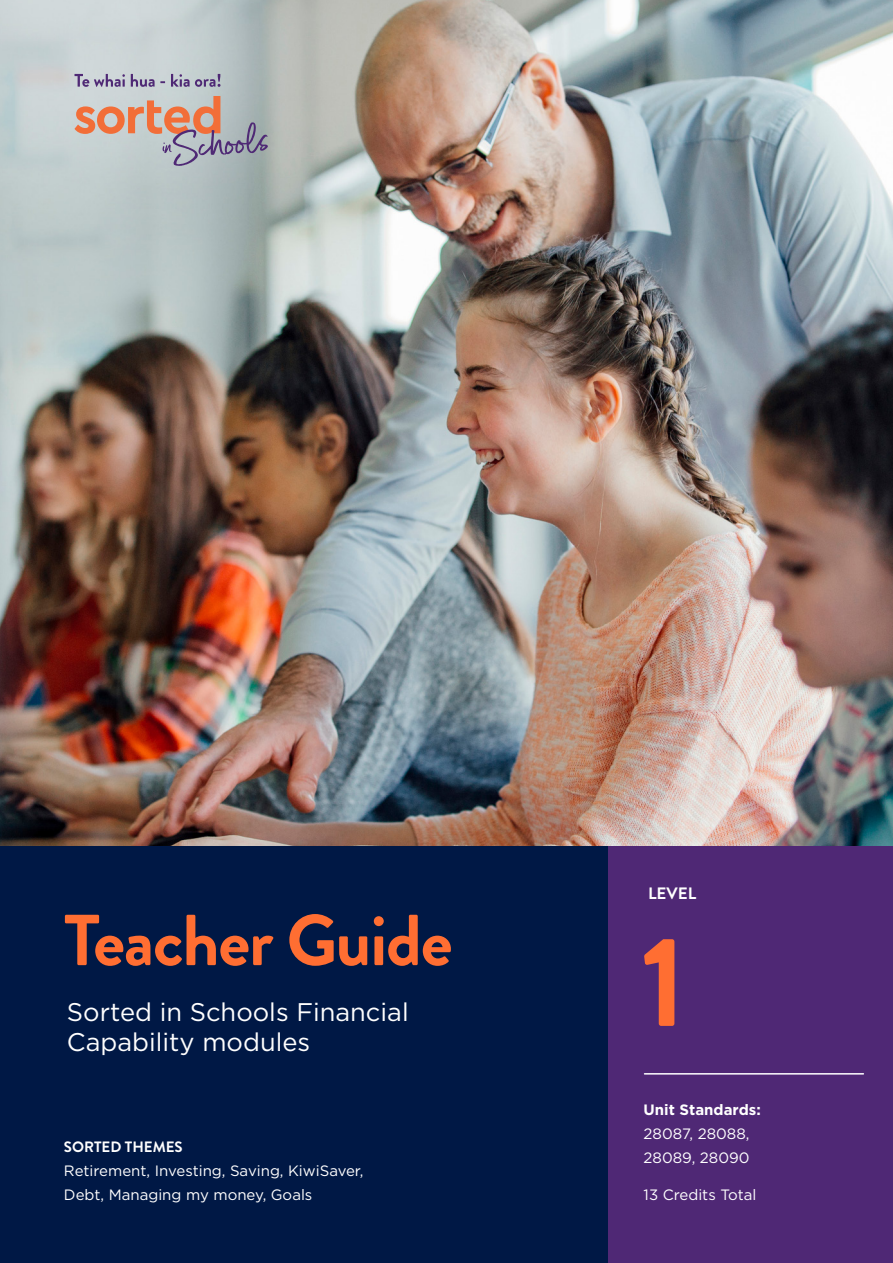
<style>
.page{position:relative;width:893px;height:1263px;background:#fff}
.page>*{position:absolute;margin:0;border:0;box-sizing:border-box;transform-origin:0 0}
.t1{font:700 127.5px "Brandon Grotesque";color:#ff6e32}
.t2{font:700 72px "Brandon Grotesque";letter-spacing:-.02em;color:#ff6e32}
.t3{font:25.5px/30px "Gotham";color:#fff}
.t4{font:700 16.5px "Brandon Grotesque";color:#fff}
.t5{font:15px/24px "Gotham";color:#fff}
.t6{font:700 15px "Gotham";color:#fff}
.t7{font:700 15px "Brandon Grotesque";color:#fff}
</style>
<div class="page">
<img style="left:0;top:0;width:893px;height:846px">
<div style="left:0;top:846px;width:609px;height:417px;background:#001845"></div>
<div style="left:609px;top:846px;width:284px;height:417px;background:#4f2875"></div>
<hr style="left:644px;top:1073px;width:219px;height:1px;background:#fff">
<svg style="left:75px;top:96px;width:193px;height:70px;background:#beaea9"></svg>
<svg style="left:75px;top:74px;width:50px;height:13px"></svg>
<svg style="left:131px;top:74px;width:34px;height:13px"></svg>
<svg style="left:171px;top:74px;width:49px;height:13px"></svg>
<h2 class="t2" style="left:64px;top:890px;width:390px">Teacher Guide</h2>
<h3 class="t3" style="left:67px;top:997px;width:343px">Sorted in Schools Financial<br>Capability modules</h3>
<p class="t7" style="left:64px;top:1136px;width:120px">SORTED THEMES</p>
<p class="t5" style="left:64px;top:1158px;width:301px">Retirement, Investing, Saving, KiwiSaver,<br>Debt, Managing my money, Goals</p>
<p class="t4" style="left:648px;top:881px;width:50px">LEVEL</p>
<h1 class="t1" style="left:641px;top:893px;width:47px">1</h1>
<p class="t6" style="left:644px;top:1100px;width:119px">Unit Standards:</p>
<p class="t5" style="left:644px;top:1121px;width:107px">28087, 28088,<br>28089, 28090</p>
<p class="t5" style="left:644px;top:1182px;width:114px">13 Credits Total</p>
</div>
